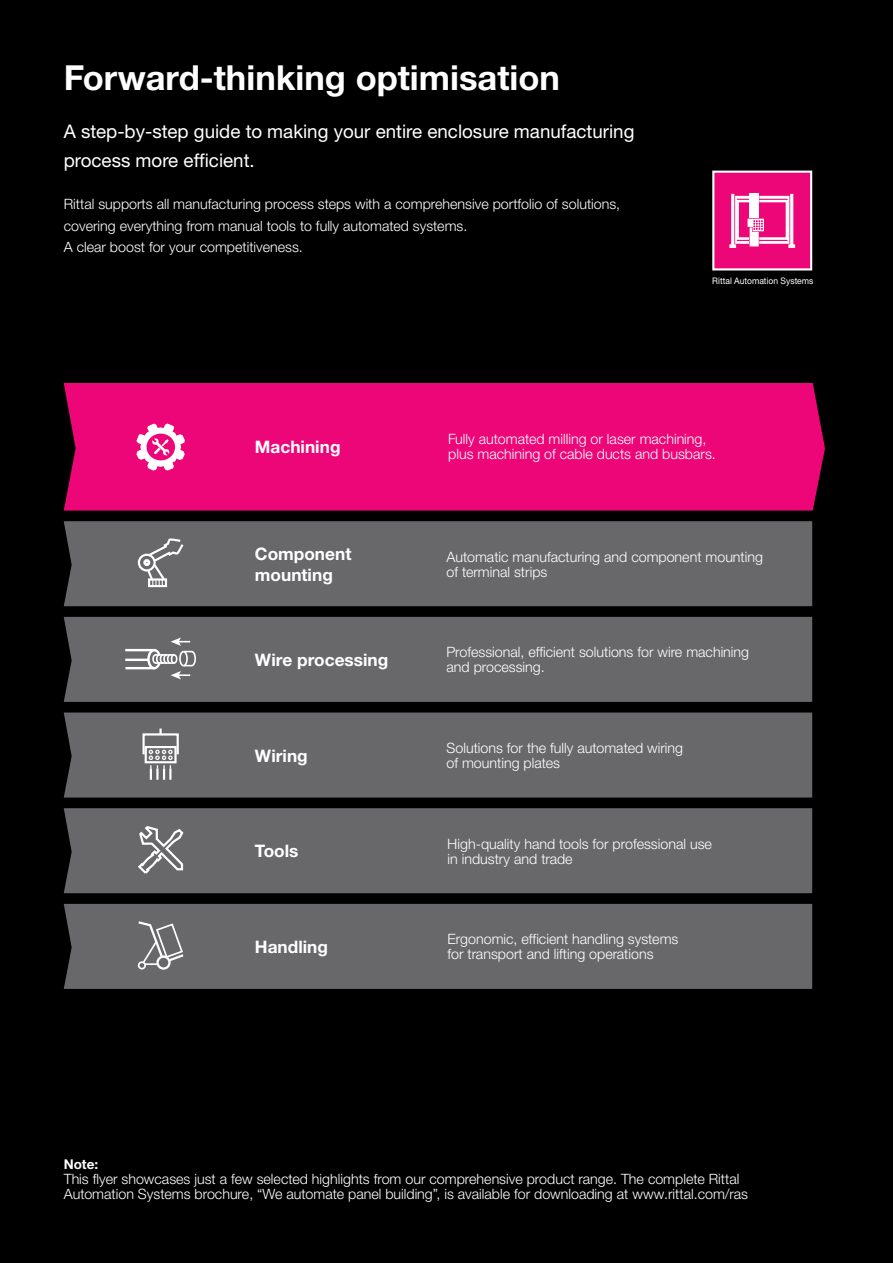
<style>
.page{position:relative;width:893px;height:1263px;background:#000}
.page>*{position:absolute;margin:0;border:0;box-sizing:border-box;transform-origin:0 0}
.t1{font:700 34.5px "Neue Helvetica For Rittal";color:#fff}
.t2{font:18.75px/28.2px "Neue Helvetica For Rittal";color:#fff}
.t3{font:700 17.25px/21.3px "Neue Helvetica For Rittal";color:#fff}
.t4{font:300 14.25px/15px "Neue Helvetica For Rittal";color:#fff}
.t5{font:700 13.5px "Neue Helvetica For Rittal";color:#fff}
.t6{font:9px "Neue Helvetica For Rittal";color:#fff;scale:.95 1}
</style>
<div class="page">
<div style="left:713px;top:172px;width:98px;height:97px;background:#ed0677"></div>
<div style="left:749px;top:193px;width:10px;height:25px;background:#fff"></div>
<svg style="left:729px;top:194px;width:66px;height:54px"></svg>
<div style="left:712px;top:171px;width:100px;height:100px;border:2px solid #fff"></div>
<div style="left:64px;top:383px;width:761px;height:128px;background:#ed0677"></div>
<div style="left:64px;top:617px;width:748px;height:85px;background:#68686a"></div>
<div style="left:64px;top:713px;width:748px;height:85px;background:#68686a"></div>
<div style="left:64px;top:521px;width:748px;height:85px;background:#68686a"></div>
<div style="left:64px;top:808px;width:748px;height:85px;background:#68686a"></div>
<div style="left:64px;top:904px;width:748px;height:85px;background:#68686a"></div>
<div style="left:143px;top:559px;width:7px;height:7px;border:3px solid #fff;border-radius:50%"></div>
<div style="left:138px;top:554px;width:18px;height:18px;border:2px solid #fff;border-radius:50%"></div>
<svg style="left:146px;top:536px;width:39px;height:50px;background:#808082"></svg>
<div style="left:148px;top:578px;width:19px;height:9px;border:2px solid #fff"></div>
<hr style="left:125px;top:649px;width:29px;height:2px;background:#fff">
<hr style="left:125px;top:667px;width:30px;height:2px;background:#fff">
<hr style="left:125px;top:659px;width:24px;height:2px;background:#fff">
<svg style="left:146px;top:637px;width:50px;height:42px;background:#8a8a8b"></svg>
<div style="left:145px;top:746px;width:32px;height:17px;border:2px solid #fff"></div>
<div style="left:142px;top:733px;width:37px;height:22px;border:2px solid #fff"></div>
<svg style="left:159px;top:729px;width:3px;height:5px"></svg>
<svg style="left:149px;top:750px;width:24px;height:30px"></svg>
<svg style="left:136px;top:825px;width:49px;height:51px;background:#89898a"></svg>
<div style="left:156px;top:956px;width:15px;height:14px;border:2px solid #fff;border-radius:50%"></div>
<div style="left:138px;top:961px;width:8px;height:9px;border:2px solid #fff;border-radius:50%"></div>
<svg style="left:136px;top:920px;width:50px;height:45px;background:#838384"></svg>
<svg style="left:136px;top:423px;width:49px;height:48px"></svg>
<h1 class="t1" style="left:64px;top:65px;width:498px">Forward-thinking optimisation</h1>
<h2 class="t2" style="left:64px;top:120px;width:572px">A step-by-step guide to making your entire enclosure manufacturing process more efficient.</h2>
<p class="t4" style="left:64px;top:195px;width:558px;line-height:21.3px">Rittal supports all manufacturing process steps with a comprehensive portfolio of solutions, covering everything from manual tools to fully automated systems.<br>A clear boost for your competitiveness.</p>
<p class="t6" style="left:712px;top:277px;width:108px">Rittal Automation Systems</p>
<p class="t3" style="left:255px;top:439px;width:87px">Machining</p>
<p class="t4" style="left:448px;top:434px;width:269px">Fully automated milling or laser machining, plus machining of cable ducts and busbars.</p>
<p class="t3" style="left:255px;top:545px;width:98px">Component mounting</p>
<p class="t4" style="left:446px;top:551px;width:318px">Automatic manufacturing and component mounting of terminal strips</p>
<p class="t3" style="left:255px;top:651px;width:135px">Wire processing</p>
<p class="t4" style="left:446px;top:646px;width:304px">Professional, efficient solutions for wire machining and processing.</p>
<p class="t3" style="left:255px;top:747px;width:54px">Wiring</p>
<p class="t4" style="left:446px;top:742px;width:238px">Solutions for the fully automated wiring of mounting plates</p>
<p class="t3" style="left:255px;top:843px;width:45px">Tools</p>
<p class="t4" style="left:447px;top:838px;width:266px">High-quality hand tools for professional use in industry and trade</p>
<p class="t3" style="left:255px;top:938px;width:75px">Handling</p>
<p class="t4" style="left:447px;top:933px;width:232px">Ergonomic, efficient handling systems for transport and lifting operations</p>
<p class="t5" style="left:64px;top:1160px;width:36px">Note:</p>
<p class="t4" style="left:64px;top:1173px;width:686px">This flyer showcases just a few selected highlights from our comprehensive product range. The complete Rittal<br>Automation Systems brochure, “We automate panel building”, is available for downloading at www.rittal.com/ras</p>
</div>
